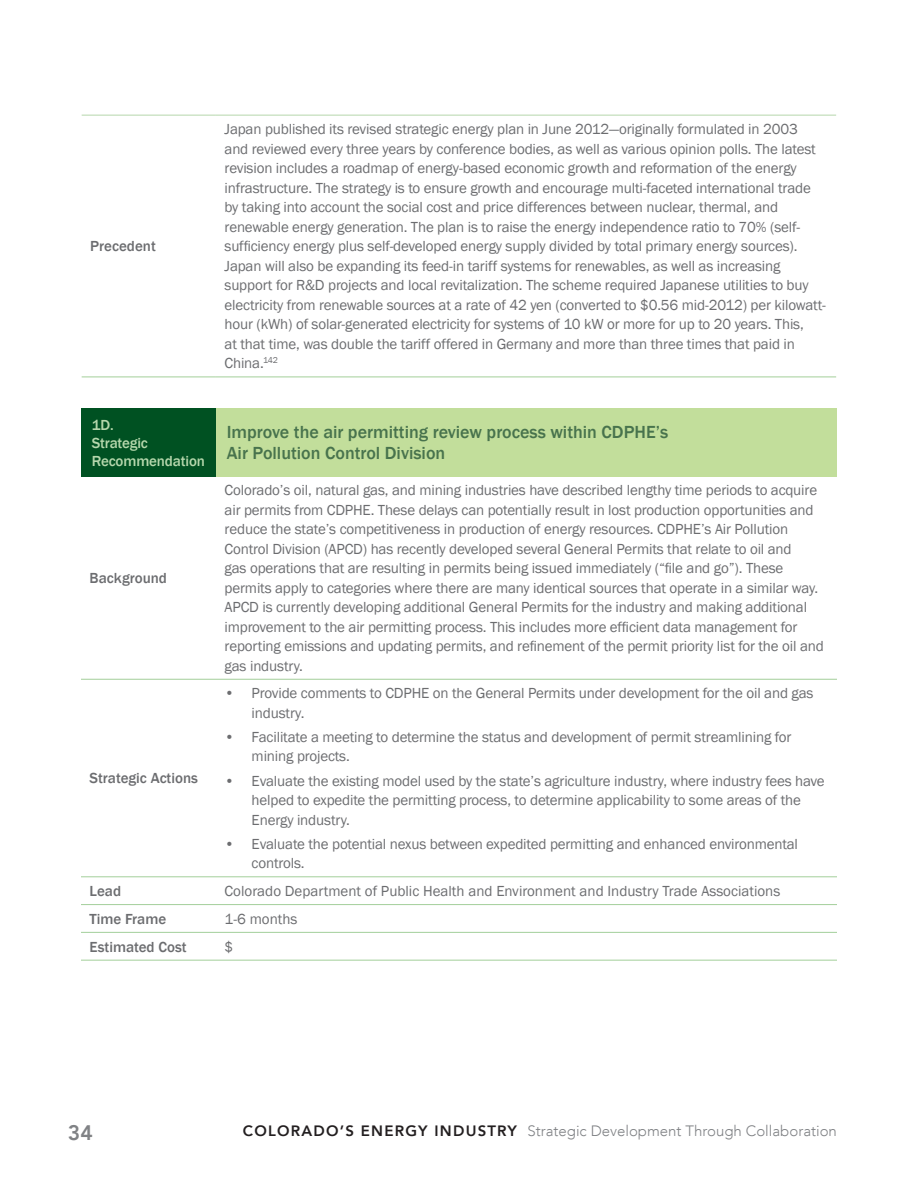
<style>
.page{position:relative;width:918px;height:1188px;background:#fff}
.page>*{position:absolute;margin:0;border:0;box-sizing:border-box;transform-origin:0 0}
.t1{font:800 21px "Avenir LT";color:#808285}
.tableHeader{font:500 18px/21.6px "Franklin Gothic";color:#48734d}
.tableBody{font:15px/19.5px "Franklin Gothic";letter-spacing:-.01em;color:#6c6d70}
.t2{font:300 15px "Avenir LT";color:#808285}
.tableBody-2{font:500 15px "Franklin Gothic";color:#6c6d70}
.tableHeader-2{font:500 15px/18px "Franklin Gothic";letter-spacing:-.01em;color:#b5d7ac}
.s1{font-weight:800;color:#231f20}
</style>
<div class="page">
<div style="left:81px;top:408px;width:135px;height:68px;background:#005122"></div>
<div style="left:216px;top:408px;width:621px;height:68px;background:#c2de9b"></div>
<hr style="left:81px;top:679px;width:135px;height:1px;background:#a3cf9a">
<hr style="left:81px;top:876px;width:135px;height:1px;background:#a3cf9a">
<hr style="left:216px;top:876px;width:621px;height:1px;background:#a3cf9a">
<hr style="left:81px;top:904px;width:135px;height:1px;background:#a3cf9a">
<hr style="left:216px;top:904px;width:621px;height:1px;background:#a3cf9a">
<hr style="left:81px;top:932px;width:135px;height:1px;background:#a3cf9a">
<hr style="left:216px;top:932px;width:621px;height:1px;background:#a3cf9a">
<hr style="left:81px;top:960px;width:135px;height:1px;background:#a3cf9a">
<hr style="left:216px;top:960px;width:621px;height:1px;background:#a3cf9a">
<hr style="left:216px;top:679px;width:621px;height:1px;background:#a3cf9a">
<hr style="left:82px;top:115px;width:134px;height:1px;background:#b5d7ac">
<hr style="left:216px;top:115px;width:620px;height:1px;background:#b5d7ac">
<hr style="left:82px;top:377px;width:134px;height:1px;background:#a3cf9a">
<hr style="left:216px;top:377px;width:620px;height:1px;background:#a3cf9a">
<p class="tableBody-2" style="left:90px;top:237px;width:67px">Precedent</p>
<p class="tableBody" style="left:225px;top:120px;width:603px">Japan published its revised strategic energy plan in June 2012—originally formulated in 2003<br>and reviewed every three years by conference bodies, as well as various opinion polls. The latest revision includes a roadmap of energy-based economic growth and reformation of the energy infrastructure. The strategy is to ensure growth and encourage multi-faceted international trade by taking into account the social cost and price differences between nuclear, thermal, and renewable energy generation. The plan is to raise the energy independence ratio to 70% (self&shy;sufficiency energy plus self-developed energy supply divided by total primary energy sources).<br>Japan will also be expanding its feed-in tariff systems for renewables, as well as increasing support for R&amp;D projects and local revitalization. The scheme required Japanese utilities to buy electricity from renewable sources at a rate of 42 yen (converted to $0.56 mid-2012) per kilowatt&shy;hour (kWh) of solar-generated electricity for systems of 10 kW or more for up to 20 years. This,<br>at that time, was double the tariff offered in Germany and more than three times that paid in China.<sup>142</sup></p>
<p class="tableHeader-2" style="left:92px;top:416px;width:115px">1D.<br>Strategic<br>Recommendation</p>
<p class="tableHeader" style="left:227px;top:421px;width:443px">Improve the air permitting review process within CDPHE’s<br>Air Pollution Control Division</p>
<p class="tableBody-2" style="left:90px;top:569px;width:79px">Background</p>
<p class="tableBody-2" style="left:90px;top:769px;width:110px">Strategic Actions</p>
<p class="tableBody" style="left:225px;top:481px;width:601px">Colorado’s oil, natural gas, and mining industries have described lengthy time periods to acquire air permits from CDPHE. These delays can potentially result in lost production opportunities and reduce the state’s competitiveness in production of energy resources. CDPHE’s Air Pollution Control Division (APCD) has recently developed several General Permits that relate to oil and<br>gas operations that are resulting in permits being issued immediately (“file and go”). These permits apply to categories where there are many identical sources that operate in a similar way.<br>APCD is currently developing additional General Permits for the industry and making additional improvement to the air permitting process. This includes more efficient data management for reporting emissions and updating permits, and refinement of the permit priority list for the oil and gas industry.</p>
<p class="tableBody" style="left:252px;top:684px;width:563px;text-indent:-27px">• Provide comments to CDPHE on the General Permits under development for the oil and gas industry.</p>
<p class="tableBody" style="left:252px;top:728px;width:541px;text-indent:-27px">• Facilitate a meeting to determine the status and development of permit streamlining for mining projects.</p>
<p class="tableBody" style="left:252px;top:771px;width:575px;text-indent:-27px">• Evaluate the existing model used by the state’s agriculture industry, where industry fees have helped to expedite the permitting process, to determine applicability to some areas of the<br>Energy industry.</p>
<p class="tableBody" style="left:252px;top:834px;width:548px;text-indent:-27px">• Evaluate the potential nexus between expedited permitting and enhanced environmental controls.</p>
<p class="tableBody-2" style="left:90px;top:882px;width:33px">Lead</p>
<p class="tableBody" style="left:225px;top:882px;width:557px">Colorado Department of Public Health and Environment and Industry Trade Associations</p>
<p class="tableBody-2" style="left:90px;top:909px;width:78px">Time Frame</p>
<p class="tableBody" style="left:225px;top:909px;width:74px">1-6 months</p>
<p class="tableBody-2" style="left:90px;top:937px;width:99px">Estimated Cost</p>
<p class="tableBody" style="left:225px;top:937px;width:10px">$</p>
<h1 class="t1" style="left:68px;top:1120px;width:26px">34</h1>
<p class="t2" style="left:243px;top:1122px;width:596px"><span class="s1">COLORADO’S ENERGY INDUSTRY</span> Strategic Development Through Collaboration</p>
</div>
